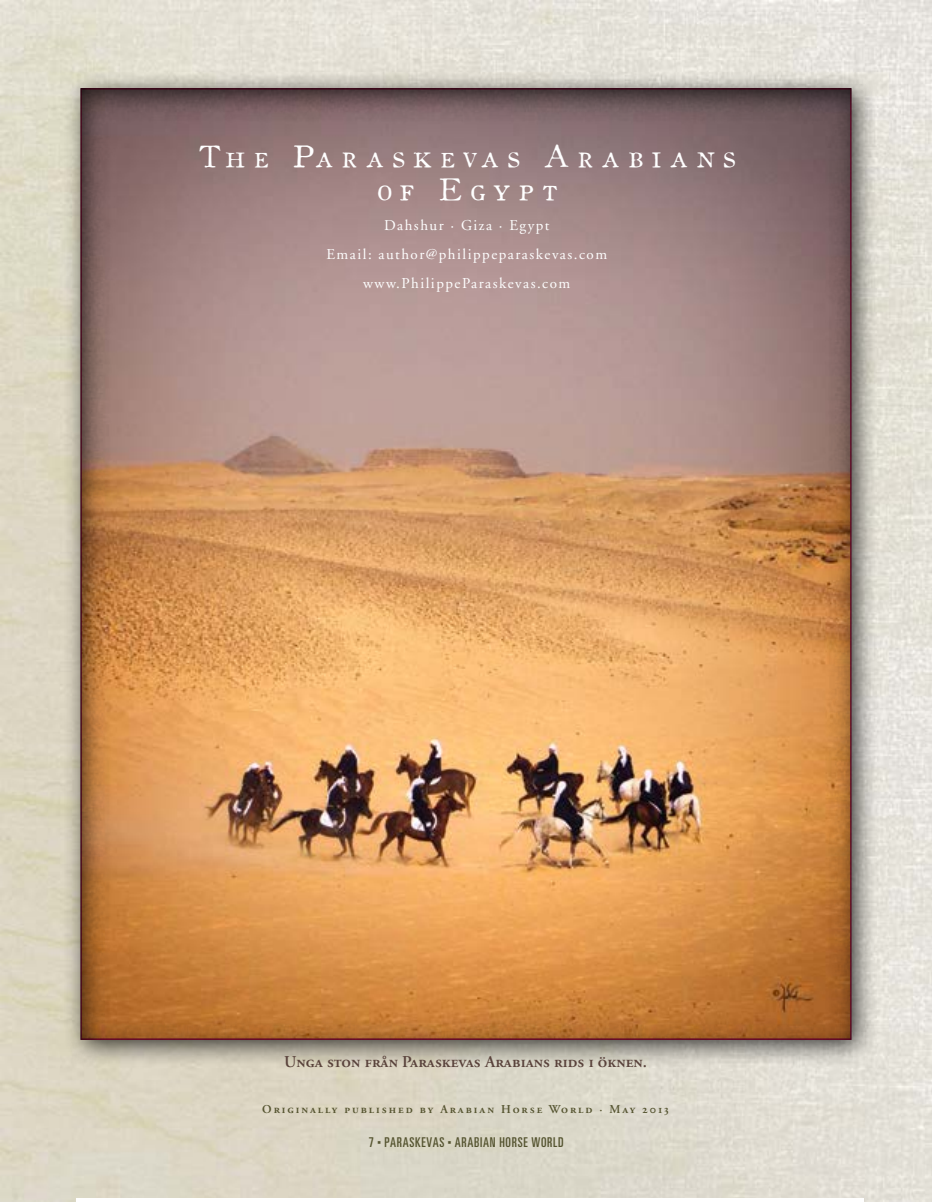
<style>
.page{position:relative;width:932px;height:1202px;background:#fff}
.page>*{position:absolute;margin:0;border:0;box-sizing:border-box;transform-origin:0 0}
.t1{font:30px/33px "Oldstyle Small Caps HPLHS";letter-spacing:.315em;color:#fff;text-align:center}
.t2{font:16.5px "Adobe Garamond Semibold SC";color:#5a433c}
.t3{font:15px/29.2px "Adobe Garamond";letter-spacing:.1em;color:#fff;text-align:center}
.t4{font:ultra-condensed 13.5px "Univers";letter-spacing:.05em;color:#54532f}
.t5{font:12px "Adobe Garamond Semibold SC";letter-spacing:.16em;color:#54532f}
.s1{font-family:"Universal Newswith Comm Pi";font-stretch:normal;font-size:10.5px}
</style>
<div class="page">
<div style="left:63px;top:70px;width:816px;height:996px;background:#000;opacity:.75"></div>
<div style="left:68px;top:76px;width:796px;height:965px;background:#000;opacity:.75"></div>
<h1 class="t1" style="left:199px;top:138px;width:537px">The Paraskevas Arabians of Egypt</h1>
<p class="t3" style="left:326px;top:211px;width:282px">Dahshur · Giza · Egypt<br>Email: author@philippeparaskevas.com www.PhilippeParaskevas.com</p>
<p class="t2" style="left:284px;top:1052px;width:364px">Unga ston från Paraskevas Arabians rids i öknen.</p>
<p class="t5" style="left:262px;top:1103px;width:408px">Originally published by Arabian Horse World · May 2013</p>
<p class="t4" style="left:369px;top:1134px;width:196px">7 <span class="s1">b</span> PARASKEVAS <span class="s1">b</span> ARABIAN HORSE WORLD</p>
</div>
